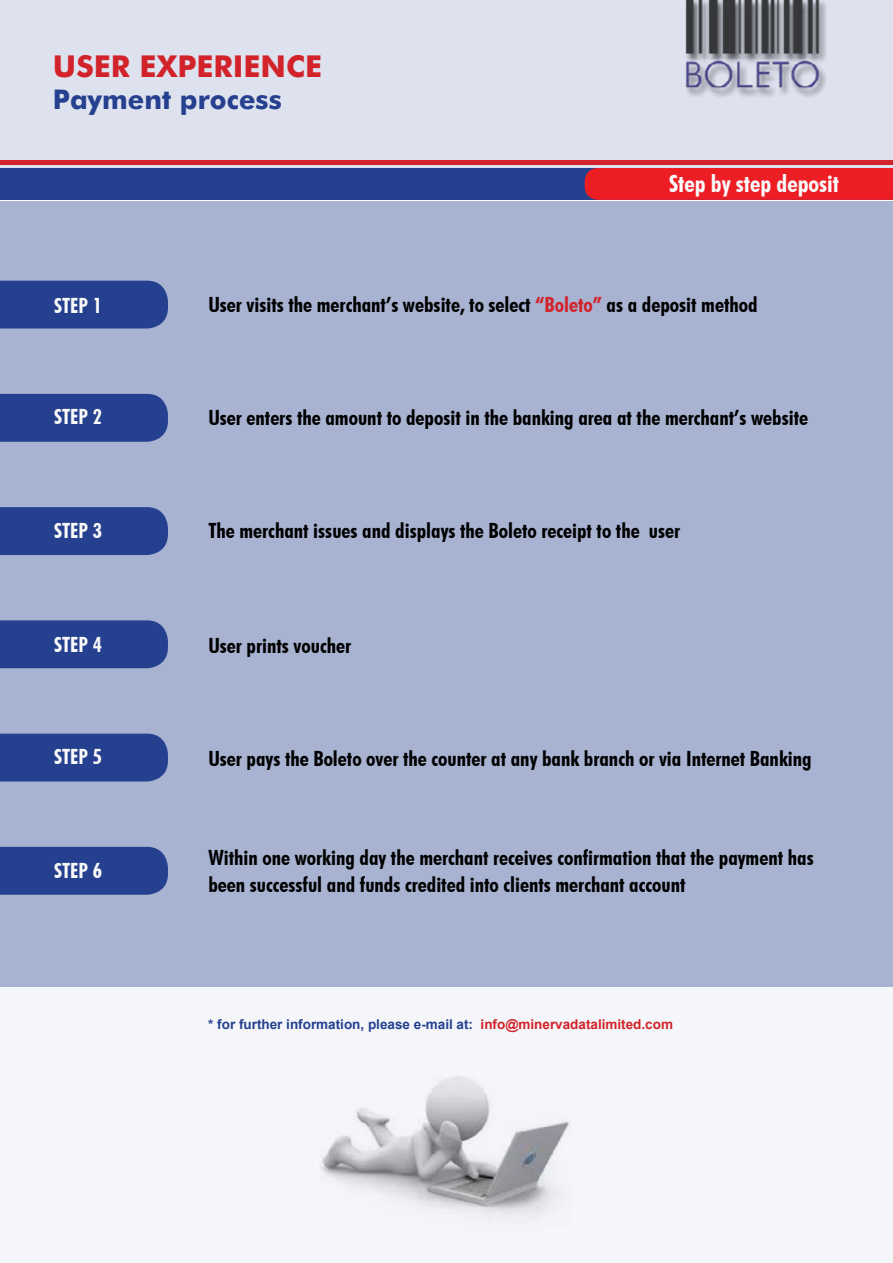
<style>
.page{position:relative;width:893px;height:1263px;background:#fff}
.page>*{position:absolute;margin:0;border:0;box-sizing:border-box;transform-origin:0 0}
.t1{font:700 30px "Futura BT";color:#d2232a}
.t2{font:700 27px "Futura BT";color:#25408f}
.t3{font:700 condensed 24px "Futura BT";color:#fafafa}
.t4{font:700 condensed 21px/27px "Futura BT";color:#000}
.t5{font:700 condensed 21px "Futura BT";color:#fafafa}
.t6{font:700 13.5px "Arial";color:#25408f}
.s1{color:#d2232a}
</style>
<div class="page">
<div style="left:0;top:0;width:893px;height:168px;background:#dee2ee"></div>
<div style="left:0;top:201px;width:893px;height:785px;background:#a8b3d2"></div>
<div style="left:0;top:168px;width:893px;height:32px;background:#25408f"></div>
<hr style="left:0;top:161px;width:893px;height:4px;background:#d2232a">
<img style="left:685px;top:0;width:141px;height:97px">
<svg style="left:0;top:988px;width:893px;height:275px;fill:#f4f6f9"></svg>
<div style="left:585px;top:168px;width:308px;height:32px;background:#ed1d24"></div>
<div style="left:0;top:281px;width:168px;height:47px;background:#25408f"></div>
<div style="left:0;top:394px;width:168px;height:48px;background:#25408f"></div>
<div style="left:0;top:507px;width:168px;height:48px;background:#25408f"></div>
<div style="left:0;top:620px;width:168px;height:48px;background:#25408f"></div>
<div style="left:0;top:734px;width:168px;height:47px;background:#25408f"></div>
<div style="left:0;top:847px;width:168px;height:48px;background:#25408f"></div>
<h1 class="t1" style="left:53px;top:48px;width:271px">USER EXPERIENCE</h1>
<p class="t2" style="left:53px;top:83px;width:230px">Payment process</p>
<p class="t3" style="left:669px;top:168px;width:172px">Step by step deposit</p>
<p class="t5" style="left:54px;top:292px;width:49px">STEP 1</p>
<p class="t4" style="left:208px;top:291px;width:551px">User visits the merchant’s website, to select <span class="s1">“Boleto”</span> as a deposit method</p>
<p class="t5" style="left:54px;top:404px;width:49px">STEP 2</p>
<p class="t4" style="left:208px;top:404px;width:601px">User enters the amount to deposit in the banking area at the merchant’s website</p>
<p class="t5" style="left:54px;top:518px;width:49px">STEP 3</p>
<p class="t4" style="left:208px;top:517px;width:473px">The merchant issues and displays the Boleto receipt to the user</p>
<p class="t5" style="left:54px;top:631px;width:49px">STEP 4</p>
<p class="t4" style="left:208px;top:632px;width:144px">User prints voucher</p>
<p class="t5" style="left:54px;top:744px;width:49px">STEP 5</p>
<p class="t4" style="left:208px;top:744px;width:605px">User pays the Boleto over the counter at any bank branch or via Internet Banking</p>
<p class="t5" style="left:54px;top:858px;width:49px">STEP 6</p>
<p class="t4" style="left:208px;top:844px;width:607px">Within one working day the merchant receives confirmation that the payment has been successful and funds credited into clients merchant account</p>
<p class="t6" style="left:208px;top:1015px;width:466px">* for further information, please e-mail at: <span class="s1">info@minervadatalimited.com</span></p>
</div>
